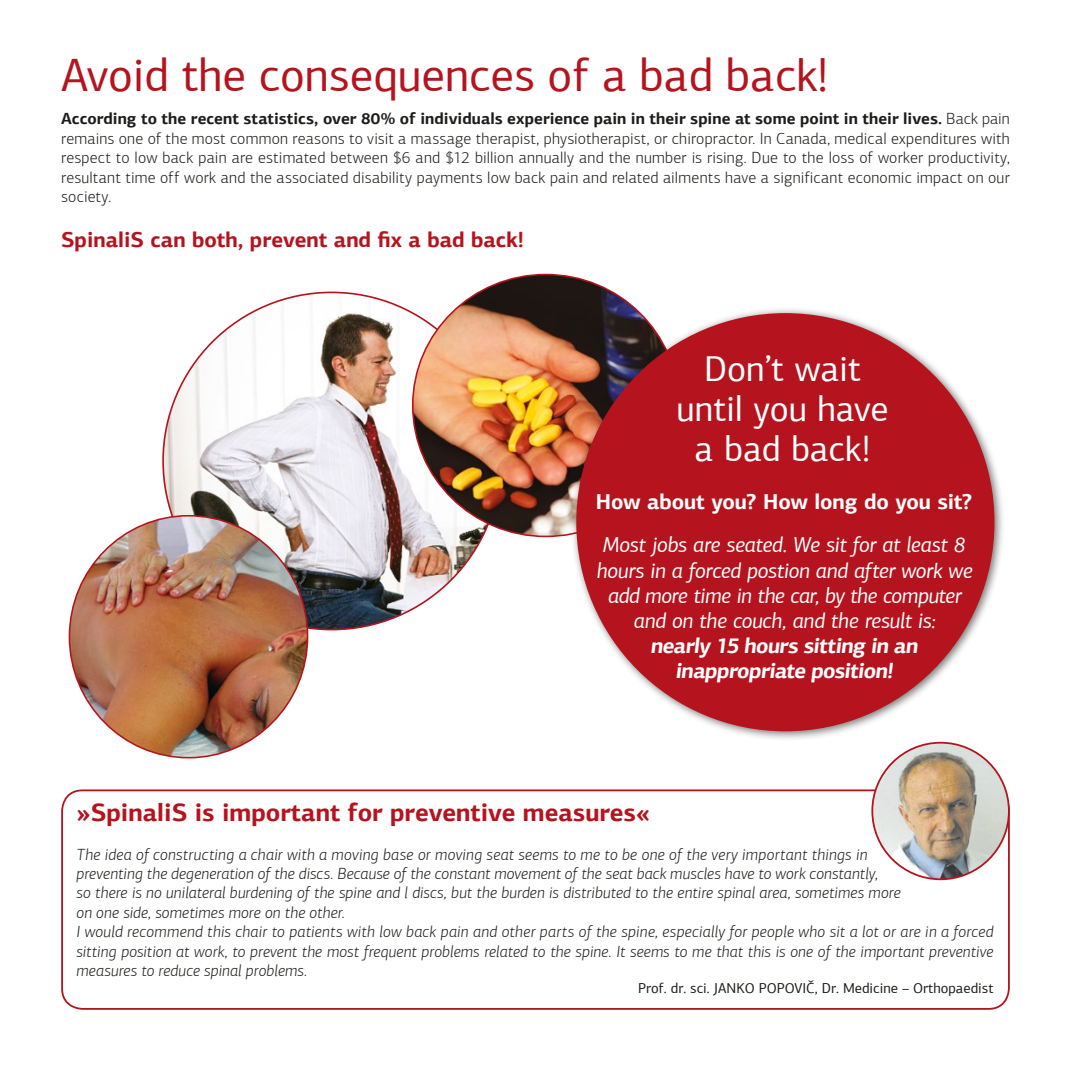
<style>
.page{position:relative;width:1071px;height:1071px;background:#fff}
.page>*{position:absolute;margin:0;border:0;box-sizing:border-box;transform-origin:0 0}
.t1{font:46.73px "PF Agora Sans Pro";color:#b5131d}
.t2{font:36.05px/39.6px "PF Agora Sans Pro";letter-spacing:-.005em;color:#fff;text-align:center}
.t3{font:700 25.2px "PF Agora Sans Pro";color:#b5131d}
.t4{font:italic 21.53px/25.2px "PF Agora Sans Pro";letter-spacing:-.02em;color:#fff;text-align:center}
.t5{font:700 21.53px/25.2px "PF Agora Sans Pro";letter-spacing:-.01em;color:#fff;text-align:center}
.t6{font:700 21.53px "PF Agora Sans Pro";color:#b5131d}
.t7{font:italic 300 16.28px/19.4px "PF Agora Sans Pro";letter-spacing:.01em;color:#1d1d1b}
.t8{font:300 16.28px/19.4px "PF Agora Sans Pro";letter-spacing:.01em;color:#1d1d1b;text-align:justify}
.t9{font:14.35px "PF Agora Sans Pro";color:#1d1d1b}
.s1{font-weight:700}
.s2{font-size:28.7px}
</style>
<div class="page">
<img style="left:163px;top:292px;width:337px;height:338px;border-radius:169px">
<div style="left:61px;top:789px;width:949px;height:221px;border:2px solid #b5131d;border-radius:20px"></div>
<img style="left:69px;top:516px;width:239px;height:242px">
<img style="left:413px;top:275px;width:222px;height:261px">
<div style="left:570px;top:307px;width:435px;height:434px;background:#1d1d1b;opacity:.6"></div>
<div style="left:576px;top:313px;width:419px;height:418px;background:#b5131d;border-radius:50%"></div>
<img style="left:872px;top:743px;width:137px;height:136px;border-radius:68px">
<h1 class="t1" style="left:61px;top:56px;width:768px">Avoid the consequences of a bad back!</h1>
<p class="t8" style="left:61px;top:111px;width:950px"><span class="s1">According to the recent statistics, over 80% of individuals experience pain in their spine at some point in their lives.</span> Back pain remains one of the most common reasons to visit a massage therapist, physiotherapist, or chiropractor. In Canada, medical expenditures with respect to low back pain are estimated between $6 and $12 billion annually and the number is rising. Due to the loss of worker productivity, resultant time off work and the associated disability payments low back pain and related ailments have a significant economic impact on our society.</p>
<h3 class="t6" style="left:61px;top:231px;width:464px">SpinaliS can both, prevent and fix a bad back!</h3>
<h2 class="t2" style="left:676px;top:353px;width:214px">Don’t wait until you have a bad back!</h2>
<h3 class="t5" style="left:596px;top:491px;width:378px">How about you? How long do you sit?</h3>
<h3 class="t4" style="left:597px;top:535px;width:378px">Most jobs are seated. We sit for at least 8 hours in a forced postion and after work we add more time in the car, by the computer and on the couch, and the result is:</h3>
<h3 class="t5" style="left:650px;top:635px;width:271px">nearly 15 hours sitting in an inappropriate position!</h3>
<h3 class="t3" style="left:77px;top:802px;width:575px"><span class="s2">»</span>SpinaliS is important for preventive measures<span class="s2">«</span></h3>
<p class="t7" style="left:77px;top:846px;width:918px">The idea of constructing a chair with a moving base or moving seat seems to me to be one of the very important things in<br>preventing the degeneration of the discs. Because of the constant movement of the seat back muscles have to work constantly,<br>so there is no unilateral burdening of the spine and l discs, but the burden is distributed to the entire spinal area, sometimes more<br>on one side, sometimes more on the other.<br>I would recommend this chair to patients with low back pain and other parts of the spine, especially for people who sit a lot or are in a forced sitting position at work, to prevent the most frequent problems related to the spine. It seems to me that this is one of the important preventive measures to reduce spinal problems.</p>
<p class="t9" style="left:638px;top:983px;width:357px">Prof. dr. sci. JANKO POPOVIČ, Dr. Medicine – Orthopaedist</p>
</div>
